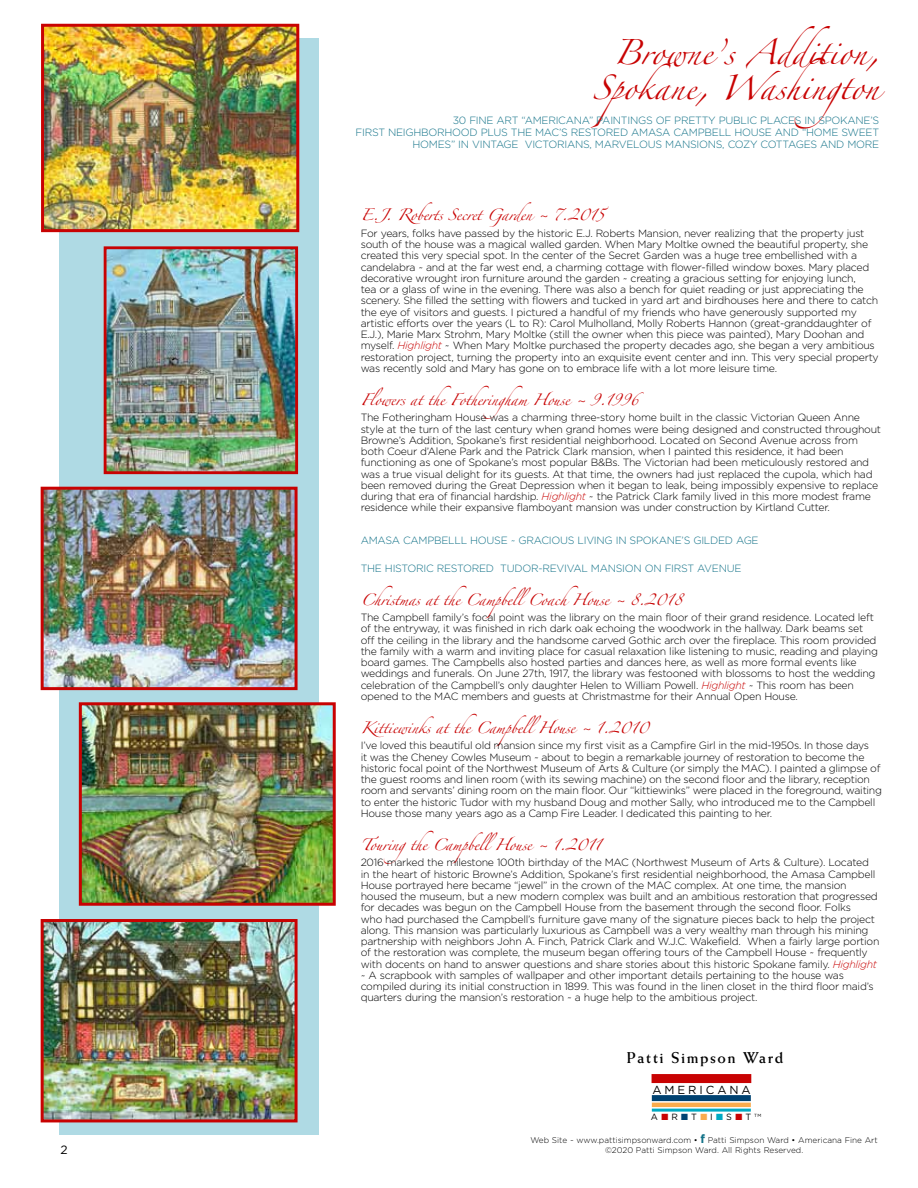
<style>
.page{position:relative;width:918px;height:1188px;background:#fff}
.page>*{position:absolute;margin:0;border:0;box-sizing:border-box;transform-origin:0 0}
.t1{font:22.5px/34.5px "Zapfino";color:#c80202;text-align:right}
.t2{font:700 15.75px "Weiss";letter-spacing:.1em;color:#000}
.t3{font:12px "Gotham";color:#000}
.t4{font:11.7px "Gotham";letter-spacing:.25em;color:#000}
.t5{font:300 10.5px/11.2px "Gotham";letter-spacing:-.025em;color:#000}
.t6{font:300 10.5px/12px "Gotham";letter-spacing:-.025em;color:#127288;text-align:right}
.t7{font:10.5px "Zapfino";letter-spacing:-.025em;color:#c80202}
.t8{font:9px "Gotham";color:#000}
.t9{font:300 8.25px/10.5px "Gotham";color:#000;text-align:center}
.s1{font-style:italic;color:#c80202}
.s2{color:#c80202}
.s3{color:#004271}
.s4{color:#faab4d}
.s5{color:#00a9c2}
.s6{font-weight:700;font-size:12px;color:#127288}
</style>
<div class="page">
<div style="left:652px;top:1074px;width:99px;height:9px;background:#c80202"></div>
<div style="left:652px;top:1095px;width:99px;height:6px;background:#004271"></div>
<hr style="left:652px;top:1103px;width:99px;height:4px;background:#faab4d">
<hr style="left:652px;top:1109px;width:99px;height:3px;background:#00a9c2">
<div style="left:59px;top:39px;width:260px;height:1096px;background:#afdae4"></div>
<img style="left:83px;top:706px;width:249px;height:196px">
<div style="left:79px;top:702px;width:257px;height:204px;border:3px solid #c80202"></div>
<img style="left:45px;top:28px;width:250px;height:200px">
<div style="left:41px;top:24px;width:258px;height:208px;border:3px solid #c80202"></div>
<img style="left:108px;top:250px;width:186px;height:220px">
<div style="left:104px;top:246px;width:194px;height:228px;border:3px solid #c80202"></div>
<img style="left:45px;top:491px;width:249px;height:195px">
<div style="left:41px;top:487px;width:257px;height:203px;border:3px solid #c80202"></div>
<img style="left:45px;top:923px;width:249px;height:195px">
<div style="left:41px;top:919px;width:257px;height:203px;border:3px solid #c80202"></div>
<p class="t3" style="left:60px;top:1143px;width:9px">2</p>
<h1 class="t1" style="left:592px;top:39px;width:288px">Browne’s Addition,<br>Spokane, Washington</h1>
<p class="t6" style="left:356px;top:114px;width:525px">30 FINE ART “AMERICANA” PAINTINGS OF PRETTY PUBLIC PLACES IN SPOKANE’S<br>FIRST NEIGHBORHOOD PLUS THE MAC’S RESTORED AMASA CAMPBELL HOUSE AND “HOME SWEET<br>HOMES” IN VINTAGE VICTORIANS, MARVELOUS MANSIONS, COZY COTTAGES AND MORE</p>
<p class="t7" style="left:361px;top:211px;width:245px">E.J. Roberts Secret Garden ~ 7.2015</p>
<p class="t5" style="left:361px;top:228px;width:520px">For years, folks have passed by the historic E.J. Roberts Mansion, never realizing that the property just south of the house was a magical walled garden. When Mary Moltke owned the beautiful property, she created this very special spot. In the center of the Secret Garden was a huge tree embellished with a candelabra ~ and at the far west end, a charming cottage with flower-filled window boxes. Mary placed decorative wrought iron furniture around the garden ~ creating a gracious setting for enjoying lunch,<br>tea or a glass of wine in the evening. There was also a bench for quiet reading or just appreciating the scenery. She filled the setting with flowers and tucked in yard art and birdhouses here and there to catch the eye of visitors and guests. I pictured a handful of my friends who have generously supported my artistic efforts over the years (L to R): Carol Mulholland, Molly Roberts Hannon (great-granddaughter of E.J.), Marie Marx Strohm, Mary Moltke (still the owner when this piece was painted), Mary Doohan and myself. <span class="s1">Highlight</span> ~ When Mary Moltke purchased the property decades ago, she began a very ambitious restoration project, turning the property into an exquisite event center and inn. This very special property was recently sold and Mary has gone on to embrace life with a lot more leisure time.</p>
<p class="t7" style="left:361px;top:395px;width:280px">Flowers at the Fotheringham House ~ 9.1996</p>
<p class="t5" style="left:361px;top:412px;width:522px">The Fotheringham House was a charming three-story home built in the classic Victorian Queen Anne style at the turn of the last century when grand homes were being designed and constructed throughout Browne’s Addition, Spokane’s first residential neighborhood. Located on Second Avenue across from both Coeur d’Alene Park and the Patrick Clark mansion, when I painted this residence, it had been functioning as one of Spokane’s most popular B&amp;Bs. The Victorian had been meticulously restored and was a true visual delight for its guests. At that time, the owners had just replaced the cupola, which had been removed during the Great Depression when it began to leak, being impossibly expensive to replace during that era of financial hardship. <span class="s1">Highlight</span> ~ the Patrick Clark family lived in this more modest frame residence while their expansive flamboyant mansion was under construction by Kirtland Cutter.</p>
<p class="t6" style="left:361px;top:534px;width:278px">AMASA CAMPBELLL HOUSE ~ GRACIOUS LIVING in spokane</p>
<p class="t6" style="left:682px;top:534px;width:20px">’s gilded</p>
<p class="t6" style="left:736px;top:534px;width:9px">age</p>
<p class="t6" style="left:361px;top:562px;width:8px">the</p>
<p class="t6" style="left:385px;top:562px;width:124px">HISTORIC RESTORED tudor</p>
<p class="t6" style="left:539px;top:562px;width:12px">-revival</p>
<p class="t6" style="left:591px;top:562px;width:81px">MANSION on first</p>
<p class="t6" style="left:697px;top:562px;width:9px">avenue</p>
<p class="t7" style="left:361px;top:595px;width:323px">Christmas at the CampbellCoachHouse ~ 8.2018</p>
<p class="t5" style="left:361px;top:612px;width:519px">The Campbell family’s focal point was the library on the main floor of their grand residence. Located left of the entryway, it was finished in rich dark oak echoing the woodwork in the hallway. Dark beams set off the ceiling in the library and the handsome carved Gothic arch over the fireplace. This room provided the family with a warm and inviting place for casual relaxation like listening to music, reading and playing board games. The Campbells also hosted parties and dances here, as well as more formal events like weddings and funerals. On June 27th, 1917, the library was festooned with blossoms to host the wedding celebration of the Campbell’s only daughter Helen to William Powell. <span class="s1">Highlight</span> ~ This room has been opened to the MAC members and guests at Christmastme for their Annual Open House.</p>
<p class="t7" style="left:361px;top:723px;width:290px">Kittiewinks at the CampbellHouse ~ 1.2010</p>
<p class="t5" style="left:361px;top:740px;width:523px">I’ve loved this beautiful old mansion since my first visit as a Campfire Girl in the mid-1950s. In those days<br>it was the Cheney Cowles Museum ~ about to begin a remarkable journey of restoration to become the historic focal point of the Northwest Museum of Arts &amp; Culture (or simply the MAC). I painted a glimpse of the guest rooms and linen room (with its sewing machine) on the second floor and the library, reception room and servants’ dining room on the main floor. Our “kittiewinks” were placed in the foreground, waiting to enter the historic Tudor with my husband Doug and mother Sally, who introduced me to the Campbell House those many years ago as a Camp Fire Leader. I dedicated this painting to her.</p>
<p class="t7" style="left:361px;top:840px;width:242px">Touringthe CampbellHouse ~ 1.2011</p>
<p class="t5" style="left:361px;top:857px;width:520px">2016 marked the milestone 100th birthday of the MAC (Northwest Museum of Arts &amp; Culture). Located in the heart of historic Browne’s Addition, Spokane’s first residential neighborhood, the Amasa Campbell House portrayed here became “jewel” in the crown of the MAC complex. At one time, the mansion housed the museum, but a new modern complex was built and an ambitious restoration that progressed for decades was begun on the Campbell House from the basement through the second floor. Folks<br>who had purchased the Campbell’s furniture gave many of the signature pieces back to help the project along. This mansion was particularly luxurious as Campbell was a very wealthy man through his mining partnership with neighbors John A. Finch, Patrick Clark and W.J.C. Wakefield. When a fairly large portion of the restoration was complete, the museum began offering tours of the Campbell House ~ frequently with docents on hand to answer questions and share stories about this historic Spokane family. <span class="s1">Highlight </span>~ A scrapbook with samples of wallpaper and other important details pertaining to the house was compiled during its initial construction in 1899. This was found in the linen closet in the third floor maid’s quarters during the mansion’s restoration ~ a huge help to the ambitious project.</p>
<h2 class="t2" style="left:627px;top:1048px;width:158px">Patti Simpson Ward</h2>
<p class="t4" style="left:653px;top:1083px;width:100px">AMERICANA</p>
<p class="t8" style="left:651px;top:1112px;width:112px">A <span class="s2">■</span> R <span class="s3">■</span>T <span class="s4">■</span>I <span class="s5">■</span>S <span class="s2">■</span> T <sup>TM</sup></p>
<p class="t9" style="left:530px;top:1135px;width:349px">Web Site ~ www.pattisimpsonward.com • <span class="s6">f</span> Patti Simpson Ward • Americana Fine Art ©2020 Patti Simpson Ward. All Rights Reserved.</p>
</div>
